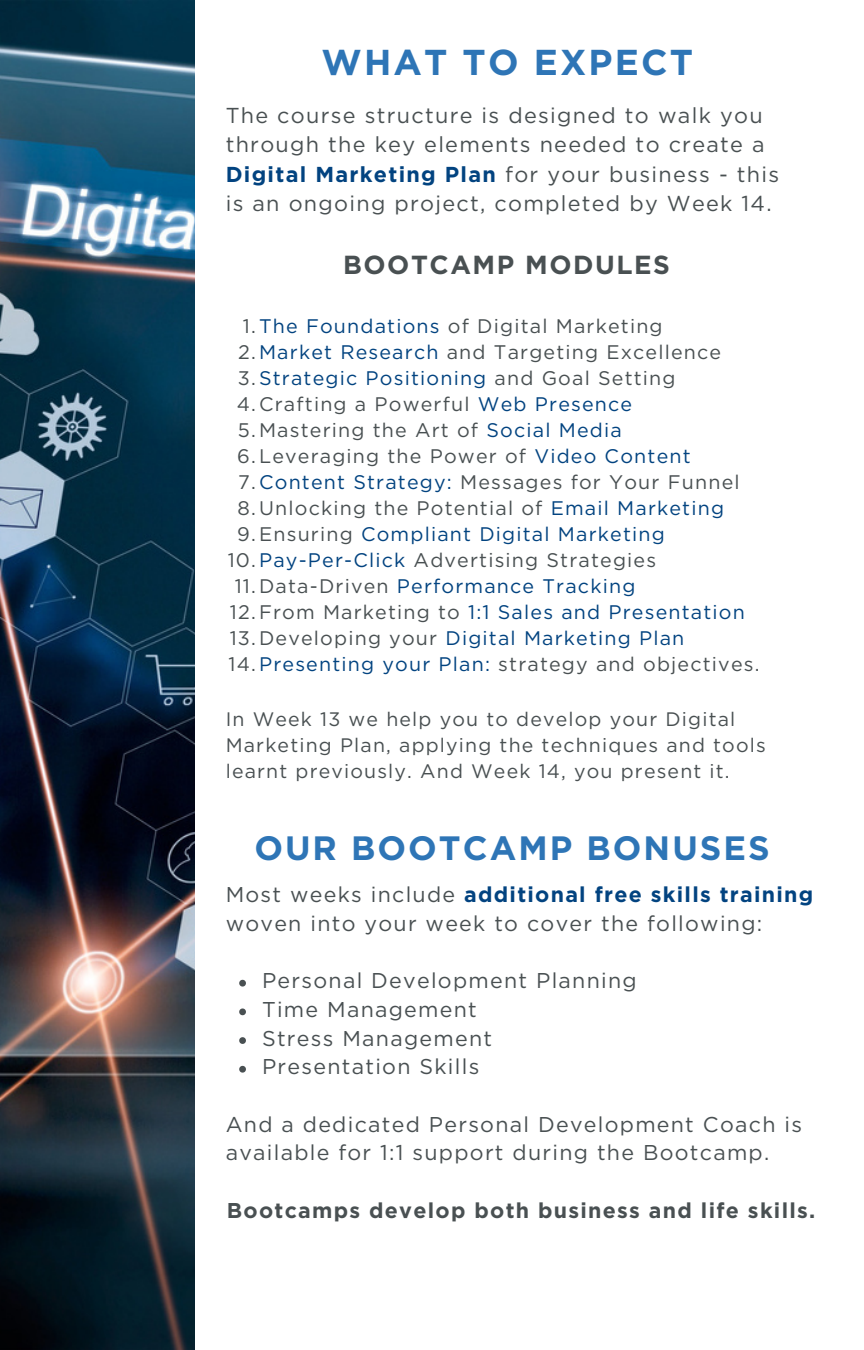
<style>
.page{position:relative;width:864px;height:1350px;background:#fff}
.page>*{position:absolute;margin:0;border:0;box-sizing:border-box;transform-origin:0 0}
.t1{font:700 36px "Gotham";letter-spacing:.06em;color:#2e75b6}
.t2{font:700 33.75px "Gotham";letter-spacing:.06em;color:#2e75b6}
.t3{font:700 26.1px "Gotham";letter-spacing:.06em;color:#495052}
.t4{font:21.6px/29.2px "Gotham";letter-spacing:.06em;color:#495052}
.t5{font:21.38px/28.8px "Gotham";letter-spacing:.06em;color:#495052}
.t6{font:700 21.38px "Gotham";letter-spacing:.06em;color:#495052}
.t7{font:19.57px/26.1px "Gotham";letter-spacing:.06em;color:#495052}
.t8{font:19.57px "Gotham";letter-spacing:.06em;color:#024380}
.s1{font-weight:700;color:#024380}
.s2{color:#024380}
.s3{color:#495052}
</style>
<div class="page">
<img style="left:0;top:0;width:194px;height:1350px">
<svg style="left:239px;top:980px;width:7px;height:7px"></svg>
<svg style="left:239px;top:1008px;width:7px;height:7px"></svg>
<svg style="left:239px;top:1037px;width:7px;height:7px"></svg>
<svg style="left:239px;top:1066px;width:7px;height:7px"></svg>
<p class="t1" style="left:321px;top:41px;width:373px">WHAT TO EXPECT</p>
<p class="t4" style="left:226px;top:101px;width:555px">The course structure is designed to walk you through the key elements needed to create a <span class="s1">Digital Marketing Plan</span> for your business - this is an ongoing project, completed by Week 14.</p>
<p class="t3" style="left:343px;top:249px;width:328px">BOOTCAMP MODULES</p>
<p class="t7" style="left:243px;top:313px;width:421px">1.<span class="s2">The Foundations</span> of Digital Marketing</p>
<p class="t7" style="left:238px;top:339px;width:485px">2.<span class="s2">Market Research</span> and Targeting Excellence</p>
<p class="t8" style="left:238px;top:366px;width:439px"><span class="s3">3.</span>Strategic Positioning <span class="s3">and Goal Setting</span></p>
<p class="t7" style="left:237px;top:391px;width:397px">4.Crafting a Powerful <span class="s2">Web Presence</span></p>
<p class="t7" style="left:238px;top:417px;width:385px">5.Mastering the Art of <span class="s2">Social Media</span></p>
<p class="t7" style="left:237px;top:443px;width:455px">6.Leveraging the Power of <span class="s2">Video Content</span></p>
<p class="t7" style="left:238px;top:469px;width:503px">7.<span class="s2">Content Strategy:</span> Messages for Your Funnel</p>
<p class="t7" style="left:238px;top:495px;width:488px">8.Unlocking the Potential of <span class="s2">Email Marketing</span></p>
<p class="t8" style="left:237px;top:522px;width:429px"><span class="s3">9.Ensuring</span> Compliant Digital Marketing</p>
<h1 class="t7" style="left:228px;top:547px;width:430px">10.<span class="s2">Pay-Per-Click</span> Advertising Strategies</h1>
<p class="t8" style="left:235px;top:574px;width:402px"><span class="s3">11.Data-Driven</span> Performance Tracking</p>
<p class="t8" style="left:230px;top:600px;width:516px"><span class="s3">12.From Marketing to</span> 1:1 Sales and Presentation</p>
<p class="t8" style="left:230px;top:626px;width:456px"><span class="s3">13.Developing your</span> Digital Marketing Plan</p>
<p class="t7" style="left:229px;top:651px;width:533px">14.<span class="s2">Presenting your Plan:</span> strategy and objectives.</p>
<p class="t7" style="left:226px;top:706px;width:542px">In Week 13 we help you to develop your Digital<br>Marketing Plan, applying the techniques and tools learnt previously. And Week 14, you present it.</p>
<h3 class="t2" style="left:254px;top:828px;width:517px">OUR BOOTCAMP BONUSES</h3>
<h1 class="t5" style="left:226px;top:880px;width:589px">Most weeks include <span class="s1">additional free skills training </span>woven into your week to cover the following:</h1>
<p class="t5" style="left:262px;top:966px;width:376px">Personal Development Planning</p>
<h2 class="t5" style="left:262px;top:995px;width:216px">Time Management</h2>
<p class="t5" style="left:262px;top:1024px;width:232px">Stress Management</p>
<p class="t5" style="left:262px;top:1052px;width:219px">Presentation Skills</p>
<p class="t5" style="left:226px;top:1110px;width:578px">And a dedicated Personal Development Coach is available for 1:1 support during the Bootcamp.</p>
<p class="t6" style="left:227px;top:1197px;width:590px">Bootcamps develop both business and life skills.</p>
</div>
